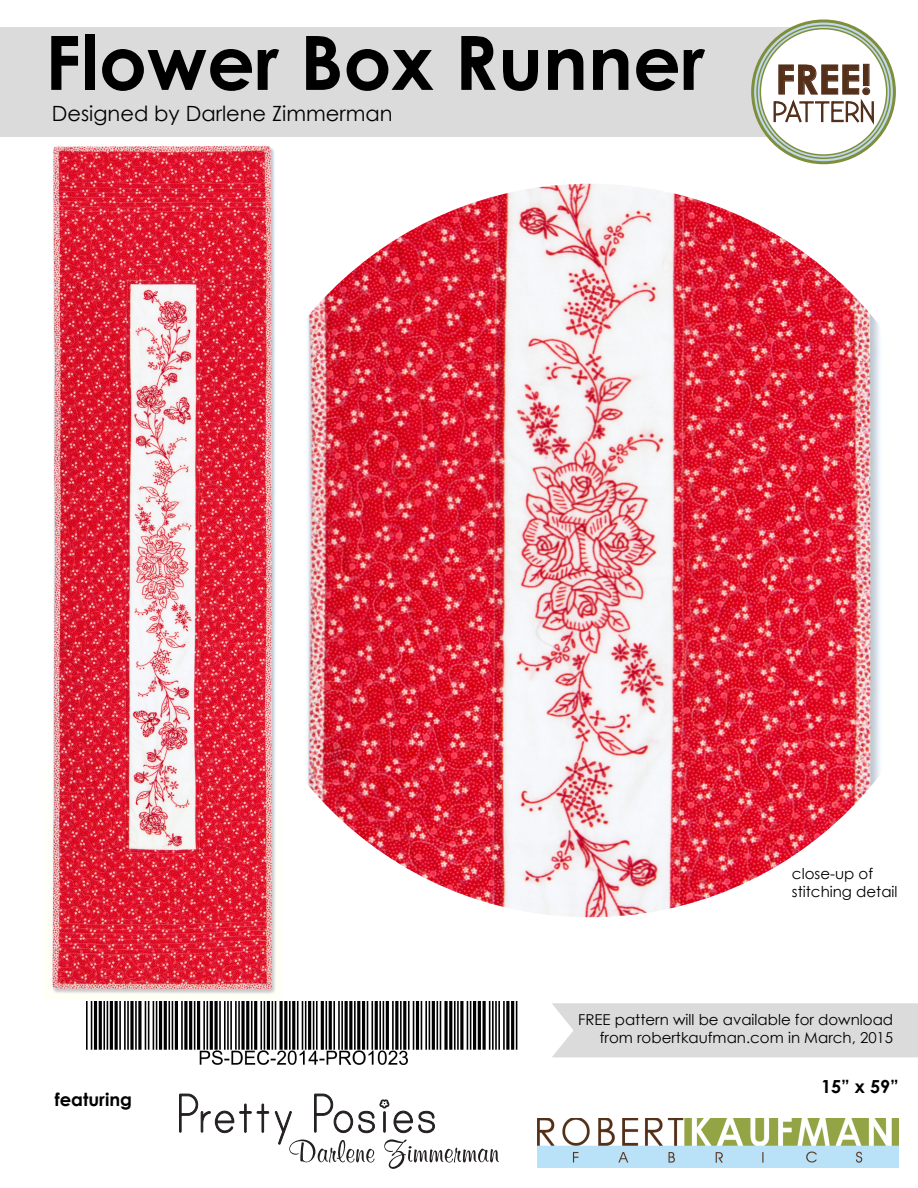
<style>
.page{position:relative;width:918px;height:1188px;background:#fff}
.page>*{position:absolute;margin:0;border:0;box-sizing:border-box;transform-origin:0 0}
.t1{font:700 75px "Century Gothic";color:#000}
.t2{font:700 40.5px "Century Gothic";color:#54301a}
.t3{font:21px "Century Gothic";color:#000}
.t4{font:700 18px "Century Gothic";color:#000}
.t5{font:15px/18px "Century Gothic";color:#000;text-align:right}
</style>
<div class="page">
<img style="left:537px;top:1118px;width:361px;height:50px">
<img style="left:51px;top:145px;width:225px;height:850px">
<img style="left:307px;top:184px;width:573px;height:733px">
<div style="left:0;top:27px;width:853px;height:110px;background:#dbdbdb"></div>
<div style="left:552px;top:1003px;width:366px;height:54px;background:#dbdbdb"></div>
<svg style="left:753px;top:21px;width:141px;height:142px;background:#a1b79b"></svg>
<div style="left:751px;top:19px;width:145px;height:145px;border:3px solid #7f8e39;border-radius:50%"></div>
<svg style="left:757px;top:25px;width:133px;height:133px"></svg>
<div style="left:760px;top:29px;width:127px;height:126px;background:#fff;border-radius:50%"></div>
<svg style="left:773px;top:64px;width:102px;height:64px"></svg>
<img style="left:86px;top:1002px;width:432px;height:63px">
<svg style="left:179px;top:1094px;width:90px;height:39px"></svg>
<svg style="left:275px;top:1094px;width:224px;height:75px"></svg>
<h1 class="t1" style="left:45px;top:34px;width:661px">Flower Box Runner</h1>
<h3 class="t3" style="left:52px;top:106px;width:342px">Designed by Darlene Zimmerman</h3>
<h2 class="t2" style="left:776px;top:64px;width:98px">FREE!</h2>
<p class="t5" style="left:792px;top:866px;width:107px;text-align:left">close-up of stitching detail</p>
<p class="t4" style="left:55px;top:1093px;width:79px">featuring</p>
<p class="t5" style="left:578px;top:1012px;width:317px">FREE pattern will be available for download from robertkaufman.com in March, 2015</p>
<p class="t4" style="left:821px;top:1079px;width:79px">15” x 59”</p>
</div>
